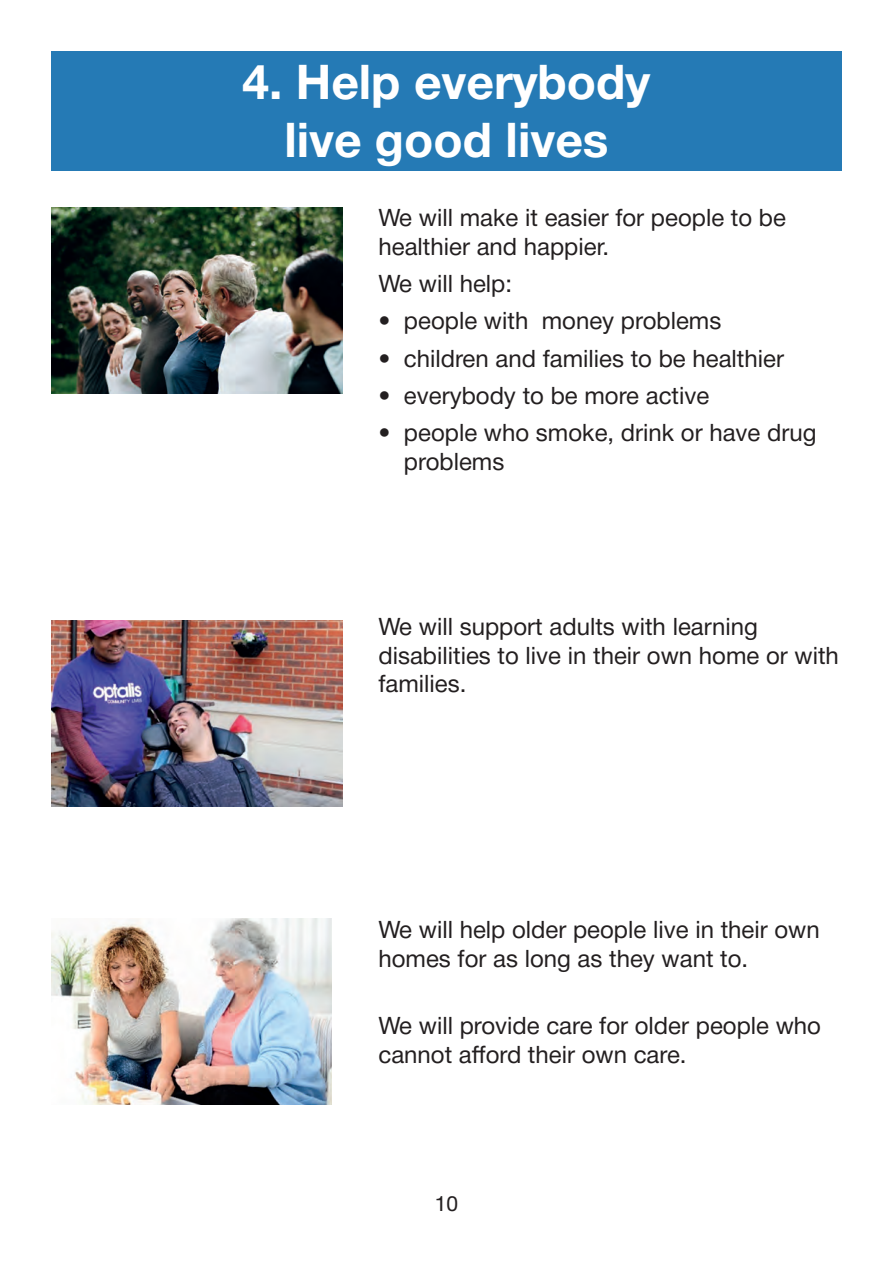
<style>
.page{position:relative;width:893px;height:1263px;background:#fff}
.page>*{position:absolute;margin:0;border:0;box-sizing:border-box;transform-origin:0 0}
.t1{font:700 48px/57.6px "Helvetica Neue";color:#fff;text-align:center}
.t2{font:24px/28.8px "Helvetica Neue";color:#231f20}
.t3{font:21px "Helvetica Neue";color:#231f20}
</style>
<div class="page">
<div style="left:51px;top:51px;width:791px;height:119px;background:#257ab5"></div>
<img style="left:51px;top:207px;width:292px;height:186px">
<img style="left:51px;top:621px;width:292px;height:186px">
<img style="left:51px;top:918px;width:281px;height:186px">
<p class="t1" style="left:242px;top:54px;width:410px">4. Help everybody live good lives</p>
<p class="t2" style="left:378px;top:204px;width:409px">We will make it easier for people to be healthier and happier.</p>
<p class="t2" style="left:378px;top:270px;width:135px">We will help:</p>
<p class="t2" style="left:378px;top:308px;width:344px">• people with money problems</p>
<p class="t2" style="left:378px;top:345px;width:407px">• children and families to be healthier</p>
<p class="t2" style="left:378px;top:382px;width:332px">• everybody to be more active</p>
<p class="t2" style="left:404px;top:420px;width:414px;text-indent:-26px">• people who smoke, drink or have drug problems</p>
<p class="t2" style="left:378px;top:613px;width:462px">We will support adults with learning disabilities to live in their own home or with families.</p>
<p class="t2" style="left:378px;top:916px;width:443px">We will help older people live in their own homes for as long as they want to.</p>
<p class="t2" style="left:378px;top:1012px;width:444px">We will provide care for older people who cannot aford their own care.</p>
<p class="t3" style="left:435px;top:1188px;width:25px">10</p>
</div>
